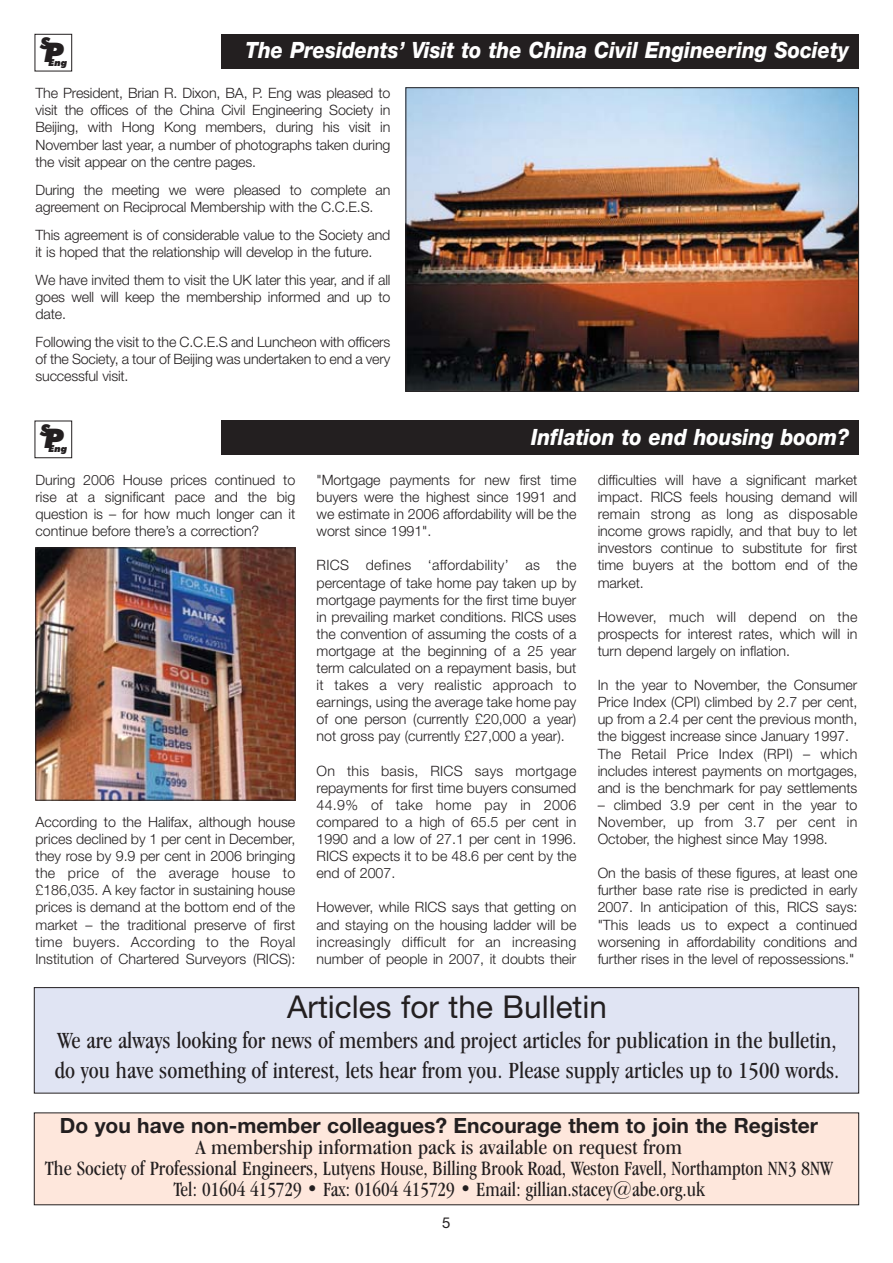
<style>
.page{position:relative;width:893px;height:1263px;background:#fff}
.page>*{position:absolute;margin:0;border:0;box-sizing:border-box;transform-origin:0 0}
.t1{font:31.5px "Helvetica Neue";color:#231f20}
.t2{font:italic 900 27px "Futura BT";color:#231f20}
.t3{font:condensed 24px/30px "Garamond IT Cby BT";color:#231f20}
.t4{font:italic 800 22.5px "Helvetica Neue";color:#fff;scale:.9 1}
.t5{font:condensed 21px/21px "Garamond IT Cby BT";color:#231f20;text-align:center;scale:1.1 1}
.t6{font:italic 900 16.2px "Futura BT";color:#231f20}
.t7{font:15px "Helvetica Neue";color:#231f20}
.t8{font:300 14.25px/17.1px "Helvetica Neue";letter-spacing:-.005em;color:#231f20;text-align:justify}
.t9{font:italic 900 9.75px "Futura BT";color:#231f20}
.s1{font-family:"Helvetica Neue";font-weight:700;font-stretch:normal}
</style>
<div class="page">
<div style="left:221px;top:34px;width:638px;height:34px;background:#231f20"></div>
<div style="left:35px;top:34px;width:37px;height:37px;border:1px solid #231f20"></div>
<img style="left:407px;top:89px;width:450px;height:301px">
<div style="left:405px;top:87px;width:454px;height:305px;border:1px solid #231f20"></div>
<div style="left:34px;top:1113px;width:825px;height:92px;background:#fee7dc"></div>
<div style="left:221px;top:421px;width:638px;height:34px;background:#231f20"></div>
<div style="left:35px;top:421px;width:37px;height:37px;border:1px solid #231f20"></div>
<img style="left:37px;top:549px;width:257px;height:249px">
<div style="left:35px;top:547px;width:261px;height:253px;border:1px solid #231f20"></div>
<div style="left:34px;top:987px;width:825px;height:106px;background:#e0e4f3"></div>
<div style="left:34px;top:987px;width:825px;height:106px;border:1px solid #231f20"></div>
<p class="t6" style="left:40px;top:37px;width:11px">S</p>
<p class="t4" style="left:245px;top:42px;width:672px">The Presidents’ Visit to the China Civil Engineering Society</p>
<p class="t8" style="left:36px;top:86px;width:356px">The President, Brian R. Dixon, BA, P. Eng was pleased to visit the offices of the China Civil Engineering Society in Beijing, with Hong Kong members, during his visit in November last year, a number of photographs taken during the visit appear on the centre pages.</p>
<p class="t8" style="left:36px;top:182px;width:356px">During the meeting we were pleased to complete an agreement on Reciprocal Membership with the C.C.E.S.</p>
<p class="t8" style="left:36px;top:227px;width:356px">This agreement is of considerable value to the Society and it is hoped that the relationship will develop in the future.</p>
<p class="t8" style="left:36px;top:272px;width:356px">We have invited them to visit the UK later this year, and if all goes well will keep the membership informed and up to date.</p>
<p class="t8" style="left:36px;top:334px;width:356px">Following the visit to the C.C.E.S and Luncheon with officers of the Society, a tour of Beijing was undertaken to end a very successful visit.</p>
<p class="t2" style="left:45px;top:41px;width:21px">P</p>
<p class="t9" style="left:48px;top:58px;width:21px">Eng</p>
<p class="t6" style="left:40px;top:424px;width:11px">S</p>
<p class="t2" style="left:45px;top:428px;width:21px">P</p>
<p class="t9" style="left:48px;top:445px;width:21px">Eng</p>
<p class="t4" style="left:531px;top:429px;width:355px">Inflation to end housing boom?</p>
<p class="t8" style="left:36px;top:473px;width:261px">During 2006 House prices continued to rise at a significant pace and the big question is – for how much longer can it continue before there’s a correction?</p>
<p class="t8" style="left:36px;top:815px;width:261px">According to the Halifax, although house prices declined by 1 per cent in December, they rose by 9.9 per cent in 2006 bringing the price of the average house to £186,035. A key factor in sustaining house prices is demand at the bottom end of the market – the traditional preserve of first time buyers. According to the Royal Institution of Chartered Surveyors (RICS):</p>
<p class="t8" style="left:317px;top:473px;width:261px">"Mortgage payments for new first time buyers were the highest since 1991 and we estimate in 2006 affordability will be the worst since 1991".</p>
<p class="t8" style="left:317px;top:558px;width:261px">RICS defines ‘affordability’ as the percentage of take home pay taken up by mortgage payments for the first time buyer in prevailing market conditions. RICS uses the convention of assuming the costs of a mortgage at the beginning of a 25 year term calculated on a repayment basis, but it takes a very realistic approach to earnings, using the average take home pay of one person (currently £20,000 a year) not gross pay (currently £27,000 a year).</p>
<p class="t8" style="left:317px;top:763px;width:261px">On this basis, RICS says mortgage repayments for first time buyers consumed 44.9% of take home pay in 2006 compared to a high of 65.5 per cent in 1990 and a low of 27.1 per cent in 1996.<br>RICS expects it to be 48.6 per cent by the end of 2007.</p>
<p class="t8" style="left:317px;top:900px;width:261px">However, while RICS says that getting on and staying on the housing ladder will be increasingly difficult for an increasing number of people in 2007, it doubts their</p>
<p class="t8" style="left:598px;top:473px;width:261px">difficulties will have a significant market impact. RICS feels housing demand will remain strong as long as disposable income grows rapidly, and that buy to let investors continue to substitute for first time buyers at the bottom end of the market.</p>
<p class="t8" style="left:598px;top:609px;width:261px">However, much will depend on the prospects for interest rates, which will in turn depend largely on inflation.</p>
<p class="t8" style="left:598px;top:678px;width:261px;text-align:left">In the year to November, the Consumer Price Index (CPI) climbed by 2.7 per cent, up from a 2.4 per cent the previous month, the biggest increase since January 1997.<br>The Retail Price Index (RPI) – which includes interest payments on mortgages, and is the benchmark for pay settlements</p>
<p class="t8" style="left:598px;top:797px;width:261px">– climbed 3.9 per cent in the year to November, up from 3.7 per cent in October, the highest since May 1998.</p>
<p class="t8" style="left:598px;top:866px;width:261px">On the basis of these figures, at least one further base rate rise is predicted in early 2007. In anticipation of this, RICS says: "This leads us to expect a continued worsening in affordability conditions and further rises in the level of repossessions."</p>
<p class="t1" style="left:287px;top:996px;width:321px">Articles for the Bulletin</p>
<p class="t3" style="left:55px;top:1027px;width:786px">We are always looking for news of members and project articles for publication in the bulletin, do you have something of interest, lets hear from you. Please supply articles up to 1500 words.</p>
<p class="t5" style="left:45px;top:1117px;width:718px"><span class="s1">Do you have non-member colleagues? Encourage them to join the Register<br></span>A membership information pack is available on request from<br>The Society of Professional Engineers, Lutyens House, Billing Brook Road, Weston Favell, Northampton NN3 8NW Tel: 01604 415729 • Fax: 01604 415729 • Email: gillian.stacey@abe.org.uk</p>
<p class="t7" style="left:442px;top:1218px;width:10px">5</p>
</div>
